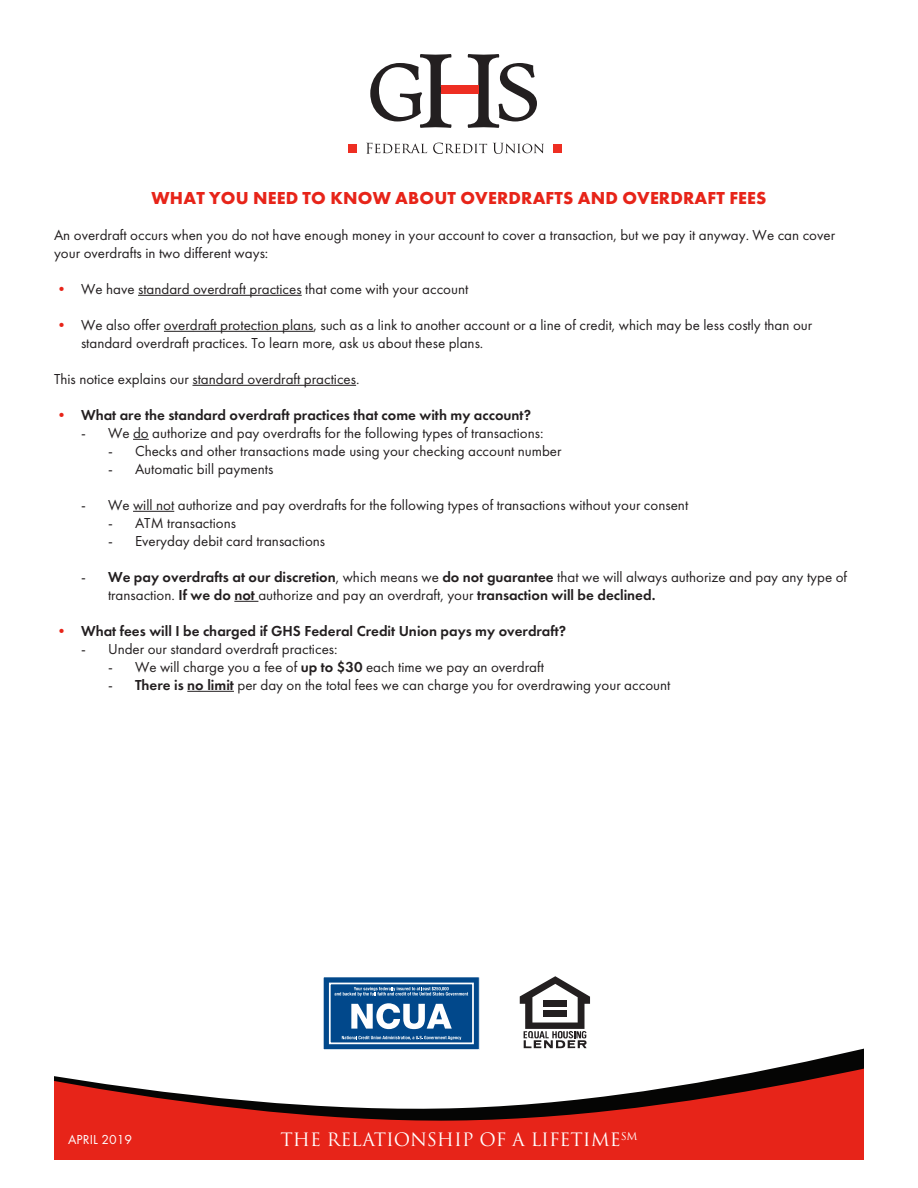
<style>
.page{position:relative;width:918px;height:1188px;background:#fff}
.page>*{position:absolute;margin:0;border:0;box-sizing:border-box;transform-origin:0 0}
.t1{font:700 18px "Futura PT";letter-spacing:.01em;color:#e72419}
.t2{font:18px "Trajan Pro 3";color:#fff}
.t3{font:15px/18px "Futura PT";color:#231f20}
.t4{font:600 15px "Futura PT";color:#231f20}
.t5{font:13.5px "Futura PT";letter-spacing:.01em;color:#fff}
.t6{font:10.5px "Trajan Pro 3";color:#fff}
.s1{color:#e72419}
.s2{font-weight:400;color:#e72419}
.s3{font-weight:600}
</style>
<div class="page">
<div style="left:348px;top:144px;width:8px;height:8px;background:#ee2e22"></div>
<svg style="left:366px;top:143px;width:61px;height:11px"></svg>
<svg style="left:433px;top:143px;width:54px;height:11px"></svg>
<svg style="left:493px;top:143px;width:51px;height:11px"></svg>
<div style="left:554px;top:144px;width:8px;height:8px;background:#ee2e22"></div>
<svg style="left:370px;top:54px;width:167px;height:74px"></svg>
<div style="left:441px;top:85px;width:37px;height:9px;background:#ee2e22"></div>
<svg style="left:479px;top:1042px;width:385px;height:22px"></svg>
<svg style="left:54px;top:1064px;width:810px;height:96px;fill:#e72419"></svg>
<hr style="left:138px;top:295px;width:164px;height:1px;background:#231f20">
<hr style="left:164px;top:331px;width:149px;height:1px;background:#231f20">
<hr style="left:193px;top:385px;width:163px;height:1px;background:#231f20">
<svg style="left:133px;top:439px;width:16px;height:1px"></svg>
<hr style="left:133px;top:511px;width:41px;height:1px;background:#231f20">
<svg style="left:234px;top:601px;width:24px;height:1px"></svg>
<hr style="left:187px;top:691px;width:47px;height:1px;background:#231f20">
<div style="left:323px;top:977px;width:156px;height:73px;background:linear-gradient(to right,#01488b,#01488b)"></div>
<div style="left:323px;top:977px;width:156px;height:73px;border:1px solid #fff"></div>
<div style="left:330px;top:983px;width:143px;height:60px;background:#01488b"></div>
<div style="left:329px;top:983px;width:145px;height:61px;border:2px solid #fff"></div>
<svg style="left:335px;top:987px;width:133px;height:9px"></svg>
<svg style="left:342px;top:1036px;width:119px;height:4px"></svg>
<svg style="left:351px;top:1003px;width:101px;height:26px"></svg>
<div style="left:514px;top:971px;width:82px;height:82px;background:#fff"></div>
<svg style="left:520px;top:976px;width:70px;height:72px"></svg>
<p class="t1" style="left:152px;top:186px;width:616px">WHAT YOU NEED TO KNOW ABOUT OVERDRAFTS AND OVERDRAFT FEES</p>
<p class="t3" style="left:54px;top:226px;width:783px">An overdraft occurs when you do not have enough money in your account to cover a transaction, but we pay it anyway. We can cover your overdrafts in two different ways:</p>
<p class="t3" style="left:54px;top:280px;width:416px"><span class="s1">•</span> We have standard overdraft practices that come with your account</p>
<p class="t3" style="left:81px;top:316px;width:733px;text-indent:-27px"><span class="s1">•</span> We also offer overdraft protection plans, such as a link to another account or a line of credit, which may be less costly than our standard overdraft practices. To learn more, ask us about these plans.</p>
<p class="t3" style="left:54px;top:370px;width:307px">This notice explains our standard overdraft practices.</p>
<p class="t4" style="left:54px;top:405px;width:479px"><span class="s2">•</span> What are the standard overdraft practices that come with my account?</p>
<p class="t3" style="left:81px;top:424px;width:464px">- We do authorize and pay overdrafts for the following types of transactions:</p>
<p class="t3" style="left:108px;top:442px;width:455px">- Checks and other transactions made using your checking account number</p>
<p class="t3" style="left:108px;top:460px;width:167px">- Automatic bill payments</p>
<p class="t3" style="left:81px;top:496px;width:609px">- We will not authorize and pay overdrafts for the following types of transactions without your consent</p>
<p class="t3" style="left:108px;top:514px;width:130px">- ATM transactions</p>
<p class="t3" style="left:108px;top:532px;width:219px">- Everyday debit card transactions</p>
<p class="t3" style="left:108px;top:568px;width:741px;text-indent:-27px">- <span class="s3">We pay overdrafts at our discretion</span>, which means we <span class="s3">do not guarantee</span> that we will always authorize and pay any type of transaction. <span class="s3">If we do not</span> authorize and pay an overdraft, your <span class="s3">transaction will be declined.</span></p>
<p class="t4" style="left:54px;top:621px;width:514px"><span class="s2">•</span> What fees will I be charged if GHS Federal Credit Union pays my overdraft?</p>
<p class="t3" style="left:81px;top:640px;width:258px">- Under our standard overdraft practices:</p>
<p class="t3" style="left:108px;top:658px;width:438px">- We will charge you a fee of <span class="s3">up to $30</span> each time we pay an overdraft</p>
<p class="t3" style="left:108px;top:676px;width:564px">- <span class="s3">There is no limit</span> per day on the total fees we can charge you for overdrawing your account</p>
<p class="t5" style="left:68px;top:1132px;width:65px">APRIL 2019</p>
<p class="t6" style="left:621px;top:1129px;width:18px">SM</p>
<p class="t2" style="left:280px;top:1127px;width:342px">THE RELATIONSHIP OF A LIFETIME</p>
</div>
